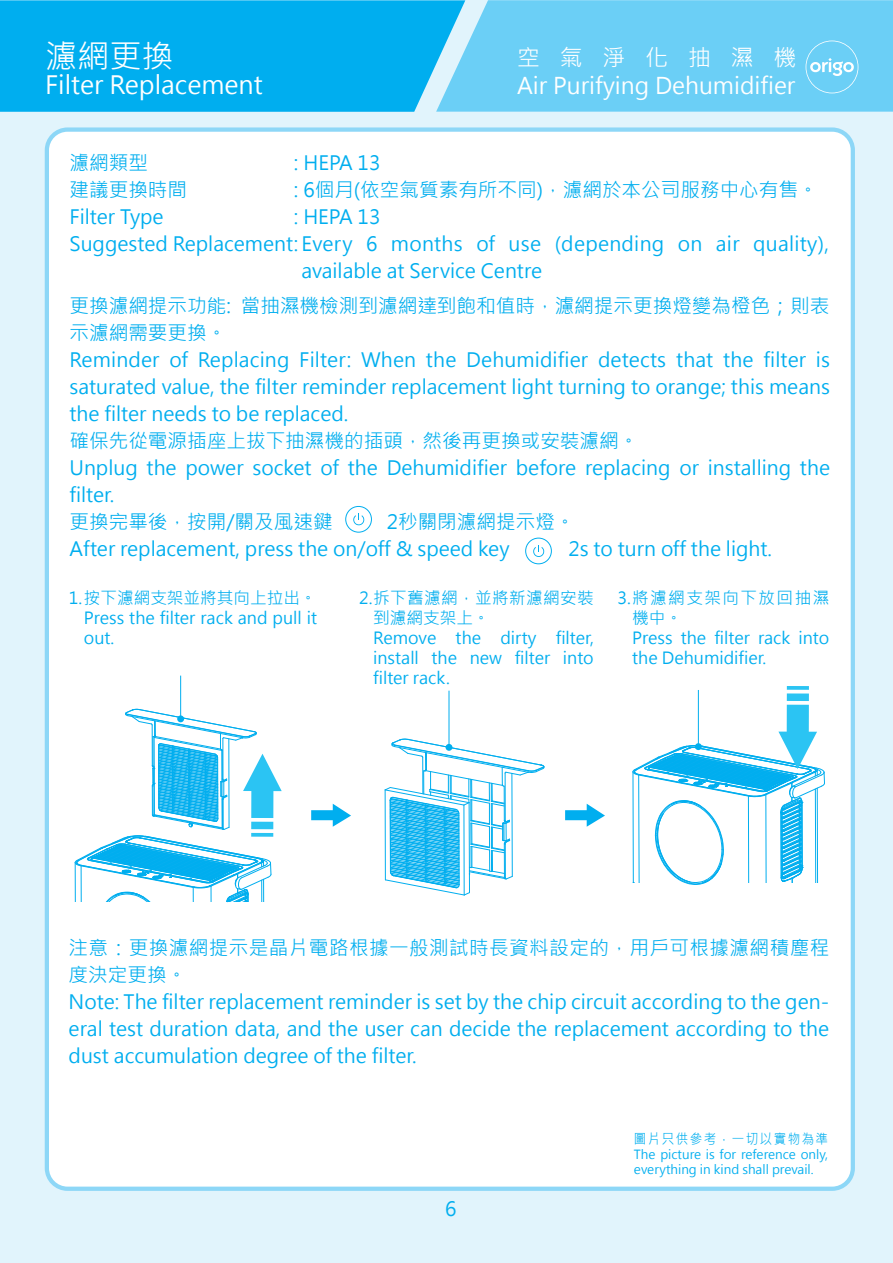
<style>
.page{position:relative;width:893px;height:1263px;background:#e1f4fc}
.page>*{position:absolute;margin:0;border:0;box-sizing:border-box;transform-origin:0 0}
.t1{font:32.1px "Microsoft Jheng Hei";color:#fff}
.t2{font:24.9px "Microsoft Jheng Hei";color:#fff}
.t3{font:22.8px/27.5px "Microsoft Jheng Hei";color:#fff}
.t4{font:19.65px/27px "Microsoft Jheng Hei";color:#00aeef}
.t5{font:16.65px/20px "Microsoft Jheng Hei";color:#00aeef}
.t6{font:13.8px "Microsoft Jheng Hei";letter-spacing:.12em;color:#00aeef;scale:.9 1}
.t7{font:12.45px/15px "Microsoft Jheng Hei";color:#00aeef}
.s1{font-size:12.45px}
</style>
<div class="page">
<div style="left:0;top:0;width:436px;height:112px;background:#00aeef"></div>
<svg style="left:436px;top:0;width:457px;height:112px;background:#6ed0f6"></svg>
<svg style="left:806px;top:41px;width:52px;height:52px;background:#7fd5f7"></svg>
<div style="left:47px;top:130px;width:806px;height:1059px;background:#fff;border-radius:21px"></div>
<div style="left:45px;top:127px;width:810px;height:1064px;border:4px solid #8dd7f7;border-radius:21px"></div>
<hr style="left:449px;top:691px;width:1px;height:56px;background:#00aeef">
<hr style="left:180px;top:676px;width:1px;height:43px;background:#00aeef">
<svg style="left:385px;top:739px;width:160px;height:156px"></svg>
<hr style="left:698px;top:690px;width:1px;height:57px;background:#00aeef">
<svg style="left:75px;top:709px;width:207px;height:194px"></svg>
<div style="left:251px;top:822px;width:22px;height:7px;background:#2bc4f3"></div>
<svg style="left:251px;top:833px;width:22px;height:4px"></svg>
<svg style="left:633px;top:705px;width:192px;height:180px"></svg>
<div style="left:787px;top:693px;width:22px;height:8px;background:#2bc4f3"></div>
<svg style="left:787px;top:686px;width:22px;height:4px"></svg>
<div style="left:345px;top:506px;width:27px;height:26px;border:1px solid #00aeef;border-radius:50%"></div>
<svg style="left:353px;top:513px;width:12px;height:12px"></svg>
<div style="left:525px;top:538px;width:27px;height:26px;border:1px solid #00aeef;border-radius:50%"></div>
<svg style="left:533px;top:545px;width:12px;height:12px"></svg>
<svg style="left:311px;top:804px;width:40px;height:23px"></svg>
<svg style="left:565px;top:804px;width:40px;height:23px"></svg>
<h1 class="t1" style="left:45px;top:36px;width:130px">濾網更換</h1>
<p class="t3" style="left:517px;top:44px;width:281px">空 氣 淨 化 抽 濕 機<br>Air Purifying Dehumidifier</p>
<p class="t2" style="left:45px;top:69px;width:219px">Filter Replacement</p>
<p class="t4" style="left:69px;top:149px;width:80px">濾網類型</p>
<p class="t4" style="left:294px;top:149px;width:88px">: HEPA 13</p>
<p class="t4" style="left:69px;top:176px;width:119px">建議更換時間</p>
<p class="t4" style="left:294px;top:176px;width:525px">: 6個月(依空氣質素有所不同)，濾網於本公司服務中心有售。</p>
<p class="t4" style="left:69px;top:203px;width:96px">Filter Type</p>
<p class="t4" style="left:294px;top:203px;width:88px">: HEPA 13</p>
<p class="t4" style="left:301px;top:230px;width:529px;text-indent:-232px">Suggested Replacement :Every 6 months of use (depending on air quality), available at Service Centre</p>
<p class="t4" style="left:69px;top:292px;width:762px">更換濾網提示功能: 當抽濕機檢測到濾網達到飽和值時，濾網提示更換燈變為橙色；則表示濾網需要更換。<br>Reminder of Replacing Filter: When the Dehumidifier detects that the filter is saturated value, the filter reminder replacement light turning to orange; this means the filter needs to be replaced.<br>確保先從電源插座上拔下抽濕機的插頭，然後再更換或安裝濾網。<br>Unplug the power socket of the Dehumidifier before replacing or installing the filter.<br>更換完畢後，按開/關及風速鍵</p>
<p class="t4" style="left:69px;top:508px;width:507px;text-indent:317px">2秒關閉濾網提示燈。<br>After replacement, press the on/off &amp; speed key</p>
<p class="t4" style="left:568px;top:535px;width:205px">2s to turn off the light.</p>
<p class="t5" style="left:84px;top:588px;width:235px;text-align:justify;text-indent:-15px">1.按下濾網支架並將其向上拉出。Press the filter rack and pull it out.</p>
<p class="t5" style="left:373px;top:588px;width:222px;text-indent:-14px">2.拆下舊濾網，並將新濾網安裝到濾網支架上。<br>Remove the dirty filter, install the new filter into filter rack.</p>
<p class="t5" style="left:632px;top:588px;width:199px;text-indent:-15px">3.將濾網支架向下放回抽濕機中。<br>Press the filter rack into the Dehumidifier.</p>
<p class="t4" style="left:69px;top:935px;width:762px">注意：更換濾網提示是晶片電路根據一般測試時長資料設定的，用戶可根據濾網積塵程度決定更換。<br>Note: The filter replacement reminder is set by the chip circuit according to the gen&shy;eral test duration data, and the user can decide the replacement according to the dust accumulation degree of the filter.</p>
<p class="t4" style="left:445px;top:1195px;width:13px">6</p>
<p class="t6" style="left:634px;top:1130px;width:217px">圖片只供參考<span class="s1">，</span>一切以實物為準</p>
<p class="t7" style="left:634px;top:1147px;width:196px">The picture is for reference only, everything in kind shall prevail.</p>
</div>
